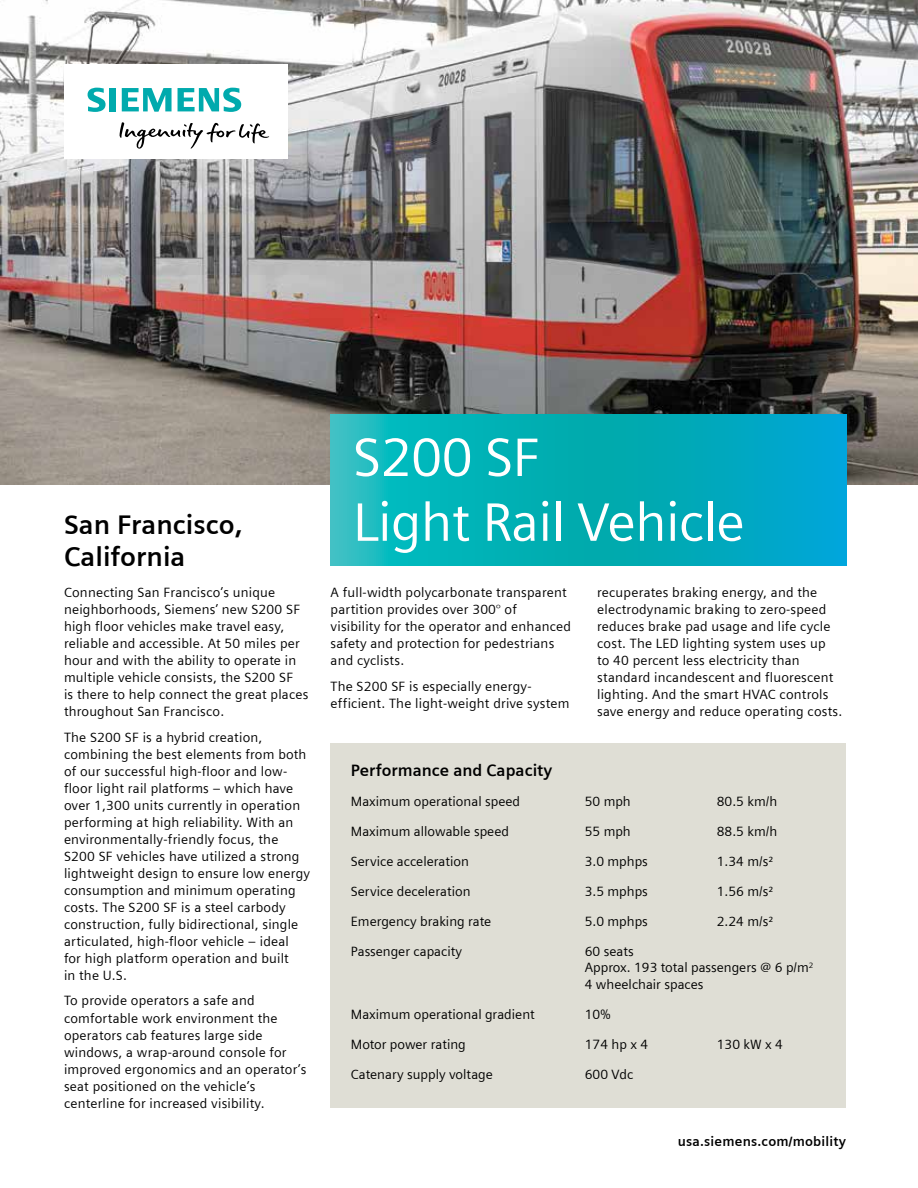
<style>
.page{position:relative;width:918px;height:1188px;background:#fff}
.page>*{position:absolute;margin:0;border:0;box-sizing:border-box;transform-origin:0 0}
.t1{font:54px/64.8px "Siemens Sans";letter-spacing:-.01em;color:#fff}
.t2{font:700 27px/32.4px "Siemens Sans";color:#000}
.t3{font:700 16.5px "Siemens Sans";color:#000}
.t4{font:13.5px/17px "Siemens Sans";letter-spacing:.015em;color:#000}
.t5{font:700 13.5px "Siemens Sans";letter-spacing:.015em;color:#000}
</style>
<div class="page">
<img style="left:0;top:0;width:918px;height:485px">
<svg style="left:331px;top:415px;width:515px;height:150px;background:#04aebb"></svg>
<div style="left:331px;top:743px;width:515px;height:365px;background:#dfded5"></div>
<div style="left:64px;top:64px;width:224px;height:95px;background:#fff"></div>
<svg style="left:119px;top:122px;width:150px;height:27px"></svg>
<svg style="left:88px;top:88px;width:28px;height:24px"></svg>
<svg style="left:122px;top:88px;width:50px;height:24px"></svg>
<svg style="left:178px;top:88px;width:63px;height:24px"></svg>
<h2 class="t2" style="left:64px;top:508px;width:180px">San Francisco,<br>California</h2>
<p class="t4" style="left:64px;top:584px;width:246px">Connecting San Francisco’s unique neighborhoods, Siemens’ new S200 SF high floor vehicles make travel easy, reliable and accessible. At 50 miles per hour and with the ability to operate in multiple vehicle consists, the S200 SF<br>is there to help connect the great places throughout San Francisco.</p>
<p class="t4" style="left:64px;top:729px;width:248px">The S200 SF is a hybrid creation, combining the best elements from both of our successful high-floor and low&shy;floor light rail platforms – which have over 1,300 units currently in operation performing at high reliability. With an environmentally-friendly focus, the S200 SF vehicles have utilized a strong lightweight design to ensure low energy consumption and minimum operating costs. The S200 SF is a steel carbody construction, fully bidirectional, single articulated, high-floor vehicle – ideal<br>for high platform operation and built<br>in the U.S.</p>
<p class="t4" style="left:64px;top:992px;width:244px">To provide operators a safe and comfortable work environment the operators cab features large side windows, a wrap-around console for improved ergonomics and an operator’s seat positioned on the vehicle’s centerline for increased visibility.</p>
<h1 class="t1" style="left:353px;top:425px;width:393px">S200 SF<br>Light Rail Vehicle</h1>
<p class="t4" style="left:331px;top:584px;width:242px">A full-width polycarbonate transparent partition provides over 300° of<br>visibility for the operator and enhanced safety and protection for pedestrians and cyclists.</p>
<p class="t4" style="left:331px;top:678px;width:240px">The S200 SF is especially energy&shy;efficient. The light-weight drive system</p>
<p class="t4" style="left:597px;top:584px;width:247px">recuperates braking energy, and the electrodynamic braking to zero-speed reduces brake pad usage and life cycle cost. The LED lighting system uses up<br>to 40 percent less electricity than standard incandescent and fluorescent lighting. And the smart HVAC controls save energy and reduce operating costs.</p>
<p class="t3" style="left:351px;top:761px;width:203px">Performance and Capacity</p>
<p class="t4" style="left:351px;top:793px;width:171px">Maximum operational speed</p>
<p class="t4" style="left:585px;top:793px;width:47px">50 mph</p>
<p class="t4" style="left:717px;top:793px;width:62px">80.5 km/h</p>
<p class="t4" style="left:351px;top:823px;width:160px">Maximum allowable speed</p>
<p class="t4" style="left:585px;top:823px;width:47px">55 mph</p>
<p class="t4" style="left:717px;top:823px;width:62px">88.5 km/h</p>
<p class="t4" style="left:351px;top:853px;width:120px">Service acceleration</p>
<p class="t4" style="left:585px;top:853px;width:65px">3.0 mphps</p>
<p class="t4" style="left:717px;top:853px;width:58px">1.34 m/s²</p>
<p class="t4" style="left:351px;top:883px;width:121px">Service deceleration</p>
<p class="t4" style="left:585px;top:883px;width:65px">3.5 mphps</p>
<p class="t4" style="left:717px;top:883px;width:58px">1.56 m/s²</p>
<p class="t4" style="left:351px;top:913px;width:142px">Emergency braking rate</p>
<p class="t4" style="left:585px;top:913px;width:65px">5.0 mphps</p>
<p class="t4" style="left:717px;top:913px;width:58px">2.24 m/s²</p>
<p class="t4" style="left:351px;top:943px;width:113px">Passenger capacity</p>
<p class="t4" style="left:585px;top:943px;width:230px;line-height:16.5px">60 seats<br>Approx. 193 total passengers @ 6 p/m<sup>2<br></sup>4 wheelchair spaces</p>
<p class="t4" style="left:351px;top:1006px;width:185px">Maximum operational gradient</p>
<p class="t4" style="left:585px;top:1006px;width:27px">10%</p>
<p class="t4" style="left:351px;top:1036px;width:117px">Motor power rating</p>
<p class="t4" style="left:585px;top:1036px;width:65px">174 hp x 4</p>
<p class="t4" style="left:717px;top:1036px;width:68px">130 kW x 4</p>
<p class="t4" style="left:351px;top:1066px;width:144px">Catenary supply voltage</p>
<p class="t4" style="left:585px;top:1066px;width:50px">600 Vdc</p>
<p class="t5" style="left:678px;top:1134px;width:170px">usa.siemens.com/mobility</p>
</div>
